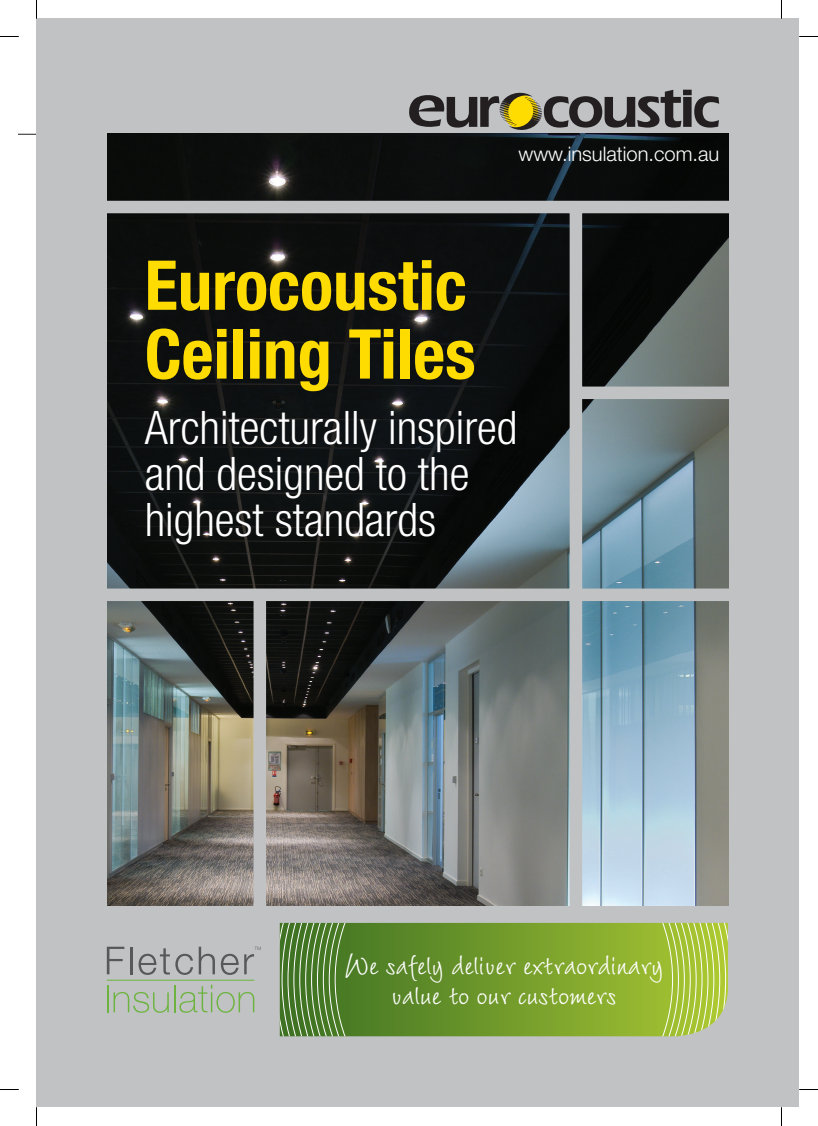
<style>
.page{position:relative;width:818px;height:1126px;background:#fff}
.page>*{position:absolute;margin:0;border:0;box-sizing:border-box;transform-origin:0 0}
.t1{font:700 condensed 68.75px/68.8px "Helvetica Neue LT Pro";color:#ffdc01}
.t2{font:300 condensed 46.25px/46.2px "Helvetica Neue LT Pro";color:#fff}
.t3{font:41.12px/30.9px "Wiesbaden Swing LT Std";color:#fff;text-align:center}
.t4{font:300 20.12px "Helvetica Neue LT Pro";color:#fff}
</style>
<div class="page">
<hr style="left:19px;top:134px;width:88px;height:1px;background:#231f20">
<div style="left:36px;top:19px;width:762px;height:1088px;background:#c1c2c4"></div>
<img style="left:107px;top:133px;width:620px;height:772px">
<div style="left:102px;top:201px;width:631px;height:12px;background:#c1c2c4"></div>
<div style="left:579px;top:386px;width:154px;height:13px;background:#c1c2c4"></div>
<div style="left:102px;top:588px;width:631px;height:13px;background:#c1c2c4"></div>
<div style="left:253px;top:595px;width:13px;height:318px;background:#c1c2c4"></div>
<div style="left:569px;top:207px;width:12px;height:715px;background:#c1c2c4"></div>
<svg style="left:279px;top:922px;width:448px;height:114px;background:#7aa037"></svg>
<svg style="left:107px;top:946px;width:17px;height:28px"></svg>
<hr style="left:130px;top:946px;width:2px;height:28px;background:#57585a">
<svg style="left:138px;top:946px;width:77px;height:28px"></svg>
<svg style="left:107px;top:984px;width:147px;height:28px"></svg>
<hr style="left:107px;top:979px;width:147px;height:1px;background:#6cb43f">
<svg style="left:221px;top:946px;width:39px;height:28px"></svg>
<svg style="left:409px;top:90px;width:309px;height:40px"></svg>
<svg style="left:0;top:36px;width:19px;height:1px"></svg>
<svg style="left:798px;top:36px;width:19px;height:1px"></svg>
<svg style="left:0;top:1089px;width:19px;height:1px"></svg>
<svg style="left:798px;top:1088px;width:19px;height:2px"></svg>
<svg style="left:36px;top:0;width:1px;height:19px"></svg>
<svg style="left:36px;top:1107px;width:1px;height:18px"></svg>
<p class="t4" style="left:518px;top:142px;width:202px">www.insulation.com.au</p>
<h1 class="t1" style="left:145px;top:250px;width:332px">Eurocoustic<br>Ceiling Tiles</h1>
<p class="t2" style="left:145px;top:404px;width:374px">Architecturally inspired and designed to the highest standards</p>
<p class="t3" style="left:344px;top:947px;width:320px">We safely deliver extraordinary value to our customers</p>
</div>
